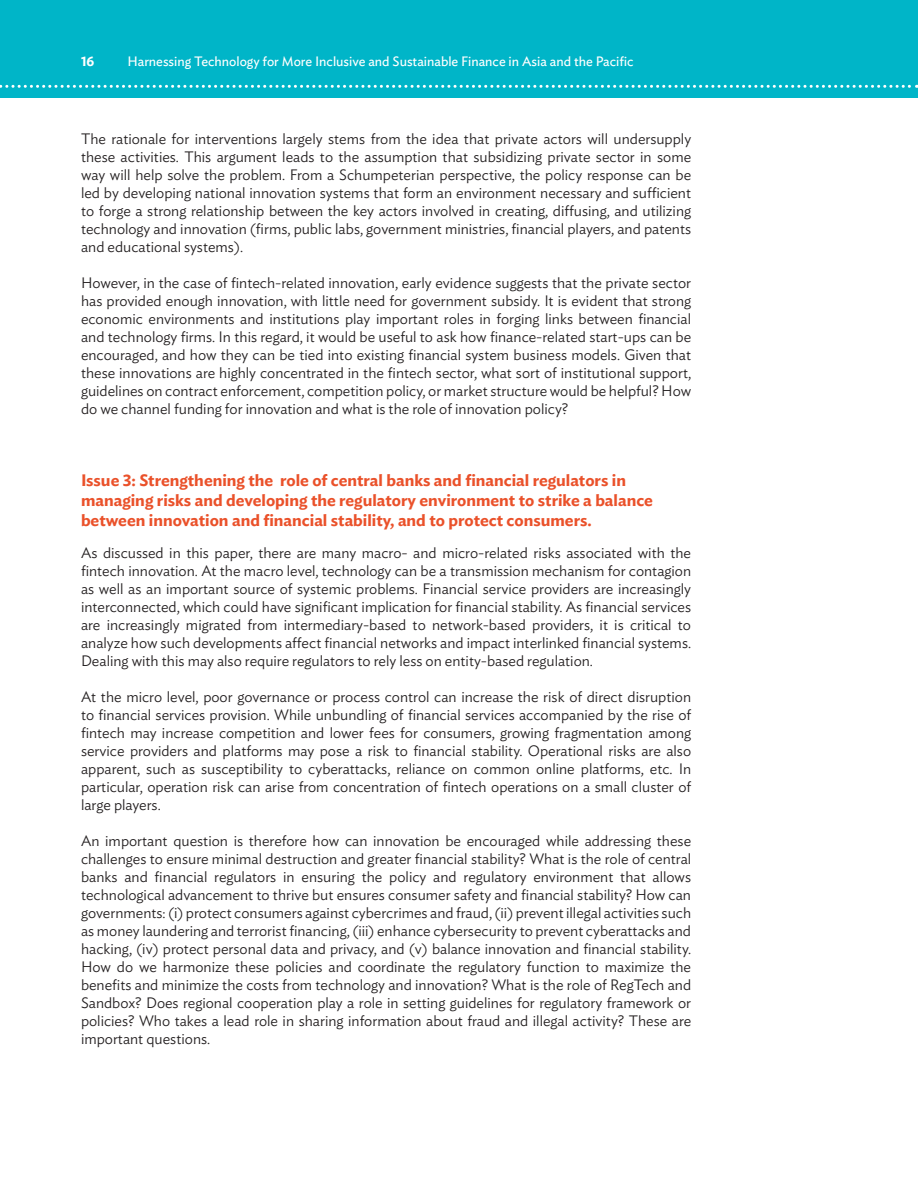
<style>
.page{position:relative;width:918px;height:1188px;background:#fff}
.page>*{position:absolute;margin:0;border:0;box-sizing:border-box;transform-origin:0 0}
.Facts{font:600 16.5px/19.8px "Ideal Sans";color:#ea512a}
.Body_text{font:300 15px/18px "Ideal Sans";color:#231f20;text-align:justify}
.t1{font:13.5px "Ideal Sans";color:#fff}
.t2{font:600 13.5px "Ideal Sans";color:#fff}
</style>
<div class="page">
<div style="left:0;top:0;width:918px;height:97px;background:#00b5c8"></div>
<svg style="left:0;top:85px;width:918px;height:3px"></svg>
<p class="t2" style="left:81px;top:51px;width:15px">16</p>
<p class="t1" style="left:127px;top:51px;width:508px">Harnessing Technology for More Inclusive and Sustainable Finance in Asia and the Pacific</p>
<p class="Body_text" style="left:81px;top:128px;width:612px">The rationale for interventions largely stems from the idea that private actors will undersupply these activities. This argument leads to the assumption that subsidizing private sector in some way will help solve the problem. From a Schumpeterian perspective, the policy response can be led by developing national innovation systems that form an environment necessary and sufficient to forge a strong relationship between the key actors involved in creating, diffusing, and utilizing technology and innovation (firms, public labs, government ministries, financial players, and patents and educational systems).</p>
<p class="Body_text" style="left:81px;top:272px;width:612px">However, in the case of fintech-related innovation, early evidence suggests that the private sector has provided enough innovation, with little need for government subsidy. It is evident that strong economic environments and institutions play important roles in forging links between financial and technology firms. In this regard, it would be useful to ask how finance-related start-ups can be encouraged, and how they can be tied into existing financial system business models. Given that these innovations are highly concentrated in the fintech sector, what sort of institutional support, guidelines on contract enforcement, competition policy, or market structure would be helpful? How do we channel funding for innovation and what is the role of innovation policy?</p>
<p class="Facts" style="left:81px;top:469px;width:574px">Issue 3: Strengthening the role of central banks and financial regulators in managing risks and developing the regulatory environment to strike a balance between innovation and financial stability, and to protect consumers.</p>
<p class="Body_text" style="left:81px;top:542px;width:612px">As discussed in this paper, there are many macro- and micro-related risks associated with the fintech innovation. At the macro level, technology can be a transmission mechanism for contagion as well as an important source of systemic problems. Financial service providers are increasingly interconnected, which could have significant implication for financial stability. As financial services are increasingly migrated from intermediary-based to network-based providers, it is critical to analyze how such developments affect financial networks and impact interlinked financial systems.<br>Dealing with this may also require regulators to rely less on entity-based regulation.</p>
<p class="Body_text" style="left:81px;top:686px;width:612px">At the micro level, poor governance or process control can increase the risk of direct disruption to financial services provision. While unbundling of financial services accompanied by the rise of fintech may increase competition and lower fees for consumers, growing fragmentation among service providers and platforms may pose a risk to financial stability. Operational risks are also apparent, such as susceptibility to cyberattacks, reliance on common online platforms, etc. In particular, operation risk can arise from concentration of fintech operations on a small cluster of large players.</p>
<p class="Body_text" style="left:81px;top:830px;width:612px">An important question is therefore how can innovation be encouraged while addressing these challenges to ensure minimal destruction and greater financial stability? What is the role of central banks and financial regulators in ensuring the policy and regulatory environment that allows technological advancement to thrive but ensures consumer safety and financial stability? How can governments: (i) protect consumers against cybercrimes and fraud, (ii) prevent illegal activities such as money laundering and terrorist financing, (iii) enhance cybersecurity to prevent cyberattacks and hacking, (iv) protect personal data and privacy, and (v) balance innovation and financial stability.<br>How do we harmonize these policies and coordinate the regulatory function to maximize the benefits and minimize the costs from technology and innovation? What is the role of RegTech and Sandbox? Does regional cooperation play a role in setting guidelines for regulatory framework or policies? Who takes a lead role in sharing information about fraud and illegal activity? These are important questions.</p>
</div>
